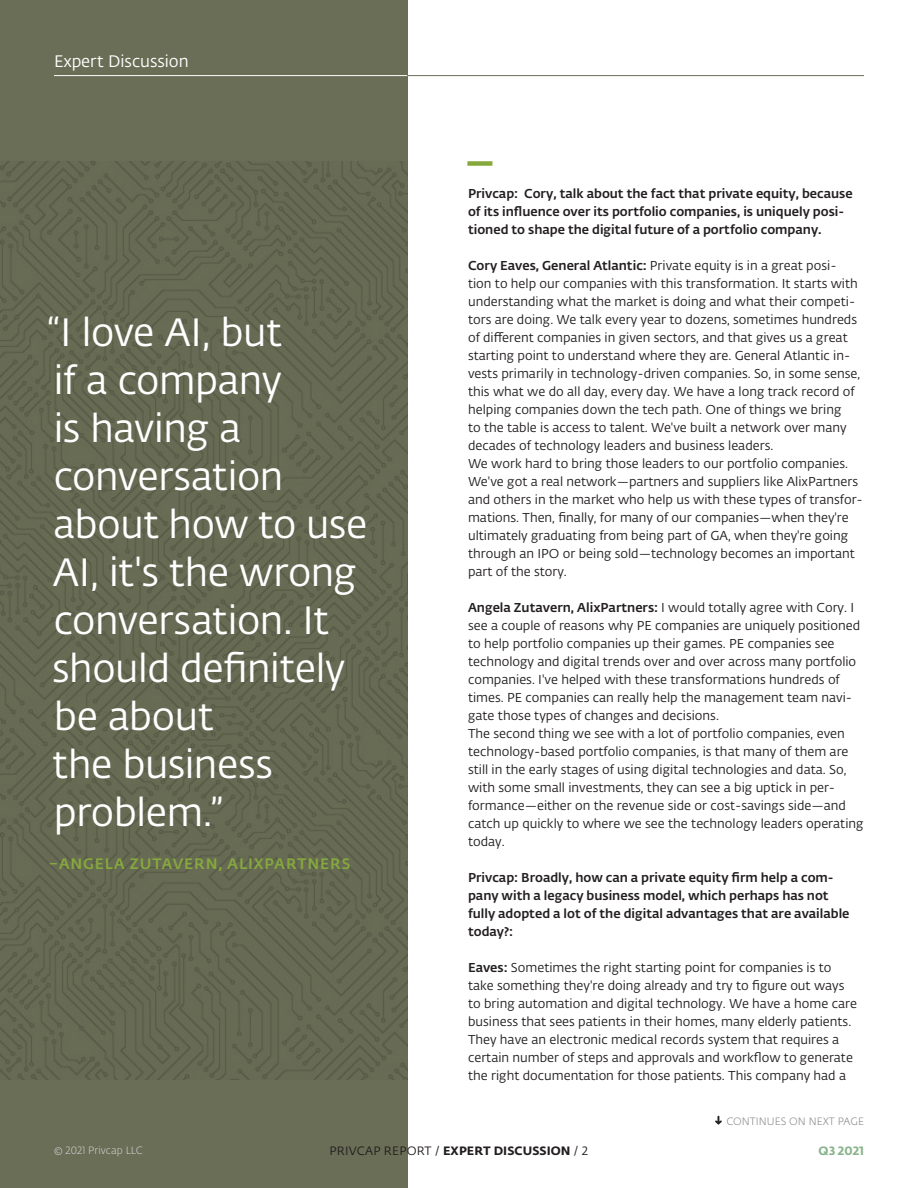
<style>
.page{position:relative;width:918px;height:1188px;background:#fff}
.page>*{position:absolute;margin:0;border:0;box-sizing:border-box;transform-origin:0 0}
.Intro_Style{font:39px/48px "Fedra Sans Alt Pro";letter-spacing:-.01em;color:#fff}
.t1{font:16.5px "Fedra Sans Alt Pro";color:#fff}
.Quote_Identification{font:500 15px "Fedra Sans Alt Pro";letter-spacing:.06em;color:#86a93e}
.BodyCopy_ParaIndent{font:12.75px/18px "Fedra Sans Alt Pro";color:#231f20}
.BodyCopy_ParaIndent-2{font:500 12.75px/18px "Fedra Sans Alt Pro";color:#231f20}
.t2{font:12px "Fedra Sans Alt Pro";letter-spacing:.01em;color:#231f20}
.BodyCopy_ParaIndent-3{font:700 12px "Fedra Sans Alt Pro";letter-spacing:.015em;color:#8ab48c}
.t3{font:300 10.5px "Fedra Sans Alt Pro";color:#808285}
.t4{font:300 10.5px "Fedra Sans Alt Pro";color:#d1d2d4}
.s1{font-weight:500}
.s2{font-weight:700}
</style>
<div class="page">
<div style="left:0;top:0;width:407px;height:1188px;background:#6a6e56"></div>
<img style="left:0;top:161px;width:407px;height:918px">
<svg style="left:715px;top:1116px;width:7px;height:9px"></svg>
<div style="left:467px;top:161px;width:25px;height:5px;background:#86a93e"></div>
<hr style="left:54px;top:75px;width:810px;height:1px;background:#fff">
<hr style="left:407px;top:75px;width:457px;height:1px;background:#6a6e56">
<p class="t1" style="left:54px;top:50px;width:136px">Expert Discussion</p>
<p class="Intro_Style" style="left:47px;top:307px;width:322px">“I love AI, but<br>if a company<br>is having a conversation about how to use<br>AI, it's the wrong conversation. It should definitely be about<br>the business problem.”</p>
<p class="Quote_Identification" style="left:49px;top:853px;width:303px">–ANGELA ZUTAVERN, ALIXPARTNERS</p>
<p class="BodyCopy_ParaIndent-2" style="left:468px;top:184px;width:386px">Privcap: Cory, talk about the fact that private equity, because of its influence over its portfolio companies, is uniquely posi&shy;tioned to shape the digital future of a portfolio company.</p>
<p class="BodyCopy_ParaIndent" style="left:468px;top:256px;width:394px"><span class="s1">Cory Eaves, General Atlantic:</span> Private equity is in a great posi&shy;tion to help our companies with this transformation. It starts with understanding what the market is doing and what their competi&shy;tors are doing. We talk every year to dozens, sometimes hundreds of different companies in given sectors, and that gives us a great starting point to understand where they are. General Atlantic in&shy;vests primarily in technology-driven companies. So, in some sense, this what we do all day, every day. We have a long track record of helping companies down the tech path. One of things we bring<br>to the table is access to talent. We've built a network over many decades of technology leaders and business leaders.</p>
<p class="BodyCopy_ParaIndent" style="left:468px;top:454px;width:396px">We work hard to bring those leaders to our portfolio companies.<br>We've got a real network—partners and suppliers like AlixPartners and others in the market who help us with these types of transfor&shy;mations. Then, finally, for many of our companies—when they're ultimately graduating from being part of GA, when they're going through an IPO or being sold—technology becomes an important part of the story.</p>
<p class="BodyCopy_ParaIndent" style="left:468px;top:598px;width:394px"><span class="s1">Angela Zutavern, AlixPartners:</span> I would totally agree with Cory. I see a couple of reasons why PE companies are uniquely positioned to help portfolio companies up their games. PE companies see technology and digital trends over and over across many portfolio companies. I've helped with these transformations hundreds of times. PE companies can really help the management team navi&shy;gate those types of changes and decisions.</p>
<p class="BodyCopy_ParaIndent" style="left:468px;top:724px;width:397px">The second thing we see with a lot of portfolio companies, even technology-based portfolio companies, is that many of them are still in the early stages of using digital technologies and data. So, with some small investments, they can see a big uptick in per&shy;formance—either on the revenue side or cost-savings side—and catch up quickly to where we see the technology leaders operating today.</p>
<p class="BodyCopy_ParaIndent-2" style="left:468px;top:868px;width:383px">Privcap: Broadly, how can a private equity firm help a com&shy;pany with a legacy business model, which perhaps has not fully adopted a lot of the digital advantages that are available today?:</p>
<p class="BodyCopy_ParaIndent" style="left:468px;top:958px;width:390px"><span class="s1">Eaves:</span> Sometimes the right starting point for companies is to take something they're doing already and try to figure out ways to bring automation and digital technology. We have a home care business that sees patients in their homes, many elderly patients.<br>They have an electronic medical records system that requires a certain number of steps and approvals and workflow to generate the right documentation for those patients. This company had a</p>
<p class="t3" style="left:726px;top:1114px;width:139px">CONTINUES ON NEXT PAGE</p>
<p class="t4" style="left:54px;top:1143px;width:90px">© 2021 Privcap LLC</p>
<p class="t2" style="left:329px;top:1142px;width:260px">PRIVCAP REPORT / <span class="s2">EXPERT DISCUSSION</span> / 2</p>
<p class="BodyCopy_ParaIndent-3" style="left:819px;top:1141px;width:47px">Q3 2021</p>
</div>
